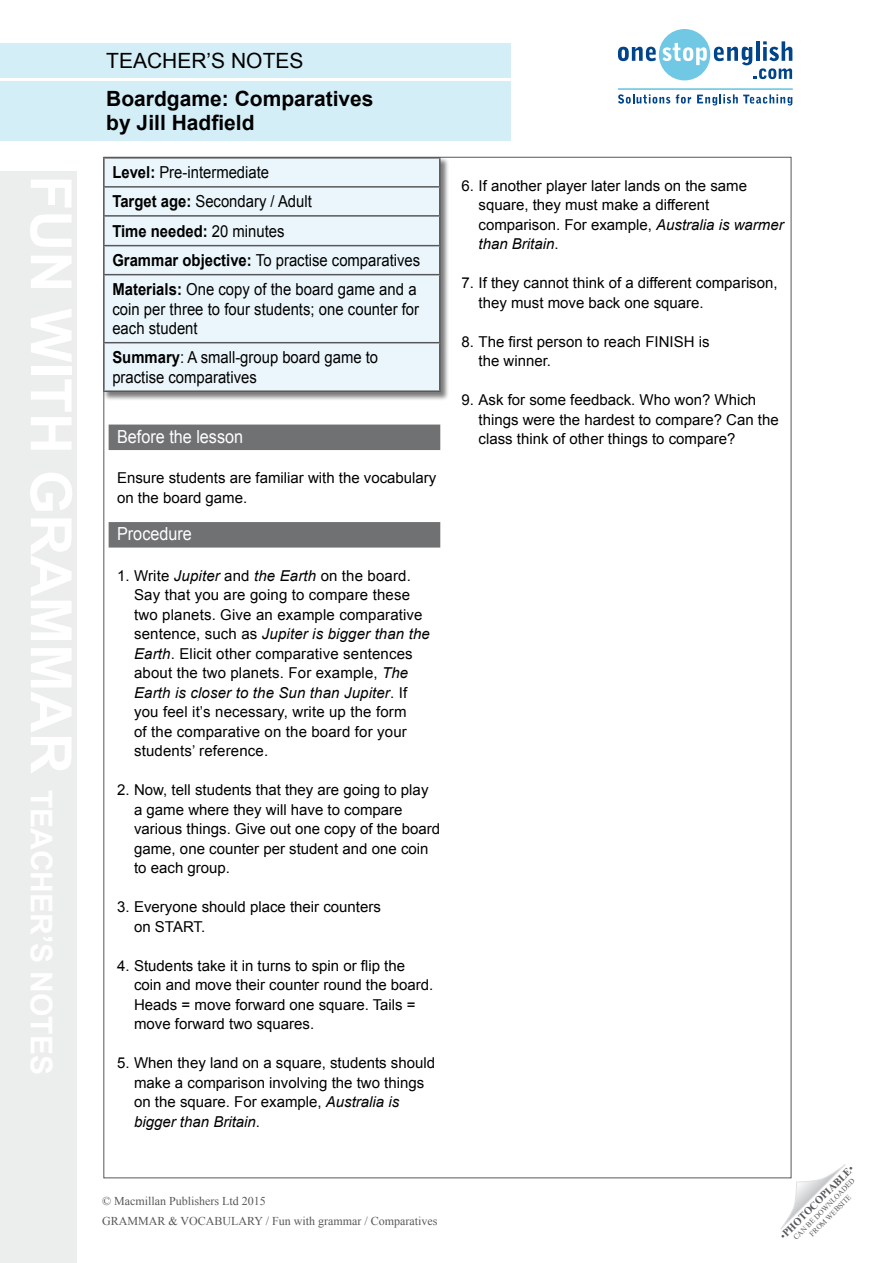
<style>
.page{position:relative;width:893px;height:1263px;background:#fff}
.page>*{position:absolute;margin:0;border:0;box-sizing:border-box;transform-origin:0 0}
.t1{font:700 21px/24px "Arial";color:#000}
.t2{font:21px "Arial";color:#000}
.t3{font:18px "Arial";color:#fff;scale:.9 1}
.t4{font:16.5px/29.2px "Arial";color:#000;scale:.9 1}
.t5{font:15px/19.5px "Arial";color:#000}
.t6{font:12px/20.4px "Times New Roman";color:#58585a}
.t7{font:700 10.5px "Times New Roman";color:#58585a}
.t8{font:7.5px/9px "Times New Roman";color:#58585a;text-align:center}
.s1{font-weight:700}
.s2{font-style:italic}
.s3{font-weight:400}
</style>
<div class="page">
<div style="left:0;top:171px;width:77px;height:1092px;background:#eceded"></div>
<svg style="left:618px;top:29px;width:174px;height:51px"></svg>
<svg style="left:618px;top:94px;width:52px;height:10px"></svg>
<svg style="left:676px;top:94px;width:15px;height:10px"></svg>
<svg style="left:697px;top:94px;width:95px;height:12px"></svg>
<hr style="left:618px;top:88px;width:175px;height:2px;background:#71c8e5">
<svg style="left:780px;top:1164px;width:65px;height:65px"></svg>
<div style="left:0;top:81px;width:510px;height:59px;background:#d4eef7"></div>
<div style="left:0;top:44px;width:510px;height:34px;background:#d4eef7"></div>
<div style="left:109px;top:425px;width:331px;height:25px;background:#707172"></div>
<div style="left:109px;top:522px;width:331px;height:26px;background:#707172"></div>
<div style="left:103px;top:157px;width:346px;height:244px;background:#000;opacity:.52"></div>
<div style="left:105px;top:159px;width:334px;height:231px;background:#ebf6fc"></div>
<hr style="left:103px;top:157px;width:338px;height:2px;background:#58585a">
<hr style="left:103px;top:159px;width:2px;height:27px;background:#58585a">
<hr style="left:439px;top:159px;width:2px;height:27px;background:#58585a">
<hr style="left:103px;top:186px;width:338px;height:2px;background:#58585a">
<hr style="left:103px;top:188px;width:2px;height:27px;background:#58585a">
<hr style="left:439px;top:188px;width:2px;height:27px;background:#58585a">
<hr style="left:103px;top:215px;width:338px;height:2px;background:#58585a">
<hr style="left:103px;top:217px;width:2px;height:28px;background:#58585a">
<hr style="left:439px;top:217px;width:2px;height:28px;background:#58585a">
<hr style="left:103px;top:245px;width:338px;height:1px;background:#58585a">
<hr style="left:103px;top:246px;width:2px;height:28px;background:#58585a">
<hr style="left:439px;top:246px;width:2px;height:28px;background:#58585a">
<hr style="left:103px;top:274px;width:338px;height:1px;background:#58585a">
<hr style="left:103px;top:275px;width:2px;height:67px;background:#58585a">
<hr style="left:439px;top:275px;width:2px;height:67px;background:#58585a">
<hr style="left:103px;top:342px;width:338px;height:1px;background:#58585a">
<hr style="left:103px;top:343px;width:2px;height:47px;background:#58585a">
<hr style="left:439px;top:343px;width:2px;height:47px;background:#58585a">
<hr style="left:103px;top:390px;width:338px;height:2px;background:#58585a">
<h1 class="t2" style="left:106px;top:47px;width:199px">TEACHER’S NOTES</h1>
<h1 class="t1" style="left:106px;top:88px;width:269px">Boardgame: Comparatives by Jill Hadfield</h1>
<p class="t4" style="left:112px;top:158px;width:344px"><span class="s1">Level:</span> Pre-intermediate<br><span class="s1">Target age:</span> Secondary / Adult<br><span class="s1">Time needed:</span> 20 minutes<br><span class="s1">Grammar objective:</span> To practise comparatives <span class="s1">Materials:</span> One copy of the board game and a</p>
<p class="t4" style="left:112px;top:299px;width:342px;line-height:19.5px">coin per three to four students; one counter for each student</p>
<p class="t4" style="left:112px;top:348px;width:297px;line-height:19.5px"><span class="s1">Summary</span>: A small-group board game to practise comparatives</p>
<p class="t3" style="left:117px;top:424px;width:142px">Before the lesson</p>
<p class="t5" style="left:117px;top:468px;width:321px">Ensure students are familiar with the vocabulary on the board game.</p>
<p class="t3" style="left:117px;top:522px;width:85px">Procedure</p>
<p class="t5" style="left:134px;top:566px;width:297px;text-indent:-17px">1. Write <span class="s2">Jupiter</span> and <span class="s2">the Earth</span> on the board.<br>Say that you are going to compare these two planets. Give an example comparative sentence, such as <span class="s2">Jupiter is bigger than the Earth</span>. Elicit other comparative sentences about the two planets. For example, <span class="s2">The Earth is closer to the Sun than Jupiter</span>. If you feel it’s necessary, write up the form<br>of the comparative on the board for your students’ reference.</p>
<p class="t5" style="left:134px;top:780px;width:307px;text-indent:-17px">2. Now, tell students that they are going to play a game where they will have to compare various things. Give out one copy of the board game, one counter per student and one coin to each group.</p>
<p class="t5" style="left:134px;top:897px;width:248px;text-indent:-17px">3. Everyone should place their counters on START.</p>
<p class="t5" style="left:134px;top:956px;width:301px;text-indent:-17px">4. Students take it in turns to spin or flip the coin and move their counter round the board.<br>Heads = move forward one square. Tails = move forward two squares.</p>
<p class="t5" style="left:134px;top:1053px;width:303px;text-indent:-17px">5. When they land on a square, students should make a comparison involving the two things on the square. For example, <span class="s2">Australia is bigger than Britain</span>.</p>
<p class="t6" style="left:102px;top:1190px;width:337px">© Macmillan Publishers Ltd 2015<br>GRAMMAR &amp; VOCABULARY / Fun with grammar / Comparatives</p>
<p class="t5" style="left:479px;top:176px;width:307px;text-indent:-17px">6. If another player later lands on the same square, they must make a different comparison. For example, <span class="s2">Australia is warmer than Britain</span>.</p>
<p class="t5" style="left:479px;top:273px;width:301px;text-indent:-17px">7. If they cannot think of a different comparison, they must move back one square.</p>
<p class="t5" style="left:479px;top:332px;width:232px;text-indent:-17px">8. The first person to reach FINISH is the winner.</p>
<p class="t5" style="left:479px;top:390px;width:302px;text-indent:-17px">9. Ask for some feedback. Who won? Which things were the hardest to compare? Can the class think of other things to compare?</p>
<p class="t7" style="left:777px;top:1232px;width:101px;rotate:-45deg"><span class="s3">•</span>PHOTOCOPIABLE<span class="s3">•</span></p>
<p class="t8" style="left:791px;top:1235px;width:85px;rotate:-45deg">CAN BE DOWNLOADED<br>FROM WEBSITE</p>
</div>
